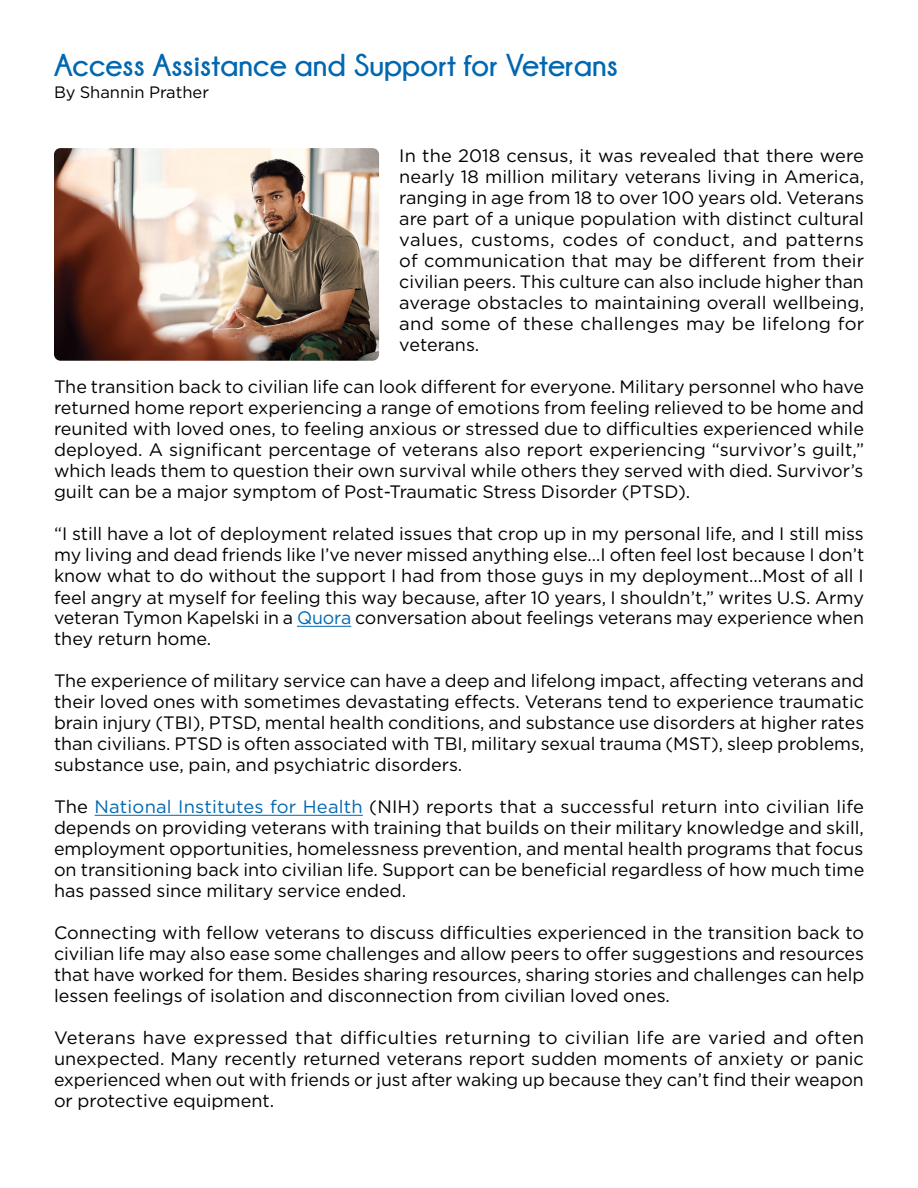
<style>
.page{position:relative;width:918px;height:1188px;background:#fff}
.page>*{position:absolute;margin:0;border:0;box-sizing:border-box;transform-origin:0 0}
.t1{font:700 31.5px "Champagne&Limousines";color:#0067b1}
.t2{font:18px/21px "Gotham";color:#000;text-align:justify}
.t3{font:16.5px "Gotham";color:#000}
.s1{color:#0067b1}
</style>
<div class="page">
<hr style="left:917px;top:1042px;width:1px;height:146px;background:#0067b1">
<hr style="left:297px;top:626px;width:54px;height:1px;background:#0067b1">
<hr style="left:95px;top:815px;width:268px;height:1px;background:#0067b1">
<img style="left:54px;top:148px;width:325px;height:213px">
<h1 class="t1" style="left:54px;top:48px;width:566px">Access Assistance and Support for Veterans</h1>
<p class="t3" style="left:54px;top:81px;width:157px">By Shannin Prather</p>
<p class="t2" style="left:399px;top:145px;width:466px">In the 2018 census, it was revealed that there were nearly 18 million military veterans living in America, ranging in age from 18 to over 100 years old. Veterans are part of a unique population with distinct cultural values, customs, codes of conduct, and patterns of communication that may be different from their civilian peers. This culture can also include higher than average obstacles to maintaining overall wellbeing, and some of these challenges may be lifelong for veterans.</p>
<p class="t2" style="left:54px;top:376px;width:812px">The transition back to civilian life can look different for everyone. Military personnel who have returned home report experiencing a range of emotions from feeling relieved to be home and reunited with loved ones, to feeling anxious or stressed due to difficulties experienced while deployed. A significant percentage of veterans also report experiencing “survivor’s guilt,” which leads them to question their own survival while others they served with died. Survivor’s guilt can be a major symptom of Post-Traumatic Stress Disorder (PTSD).</p>
<p class="t2" style="left:54px;top:523px;width:812px">“I still have a lot of deployment related issues that crop up in my personal life, and I still miss my living and dead friends like I’ve never missed anything else…I often feel lost because I don’t know what to do without the support I had from those guys in my deployment…Most of all I feel angry at myself for feeling this way because, after 10 years, I shouldn’t,” writes U.S. Army veteran Tymon Kapelski in a <span class="s1">Quora</span> conversation about feelings veterans may experience when they return home.</p>
<p class="t2" style="left:54px;top:670px;width:812px">The experience of military service can have a deep and lifelong impact, affecting veterans and their loved ones with sometimes devastating effects. Veterans tend to experience traumatic brain injury (TBI), PTSD, mental health conditions, and substance use disorders at higher rates than civilians. PTSD is often associated with TBI, military sexual trauma (MST), sleep problems, substance use, pain, and psychiatric disorders.</p>
<p class="t2" style="left:54px;top:796px;width:812px">The <span class="s1">National Institutes for Health</span> (NIH) reports that a successful return into civilian life depends on providing veterans with training that builds on their military knowledge and skill, employment opportunities, homelessness prevention, and mental health programs that focus on transitioning back into civilian life. Support can be beneficial regardless of how much time has passed since military service ended.</p>
<p class="t2" style="left:54px;top:922px;width:812px">Connecting with fellow veterans to discuss difficulties experienced in the transition back to civilian life may also ease some challenges and allow peers to offer suggestions and resources that have worked for them. Besides sharing resources, sharing stories and challenges can help lessen feelings of isolation and disconnection from civilian loved ones.</p>
<p class="t2" style="left:54px;top:1027px;width:812px">Veterans have expressed that difficulties returning to civilian life are varied and often unexpected. Many recently returned veterans report sudden moments of anxiety or panic experienced when out with friends or just after waking up because they can’t find their weapon or protective equipment.</p>
</div>
